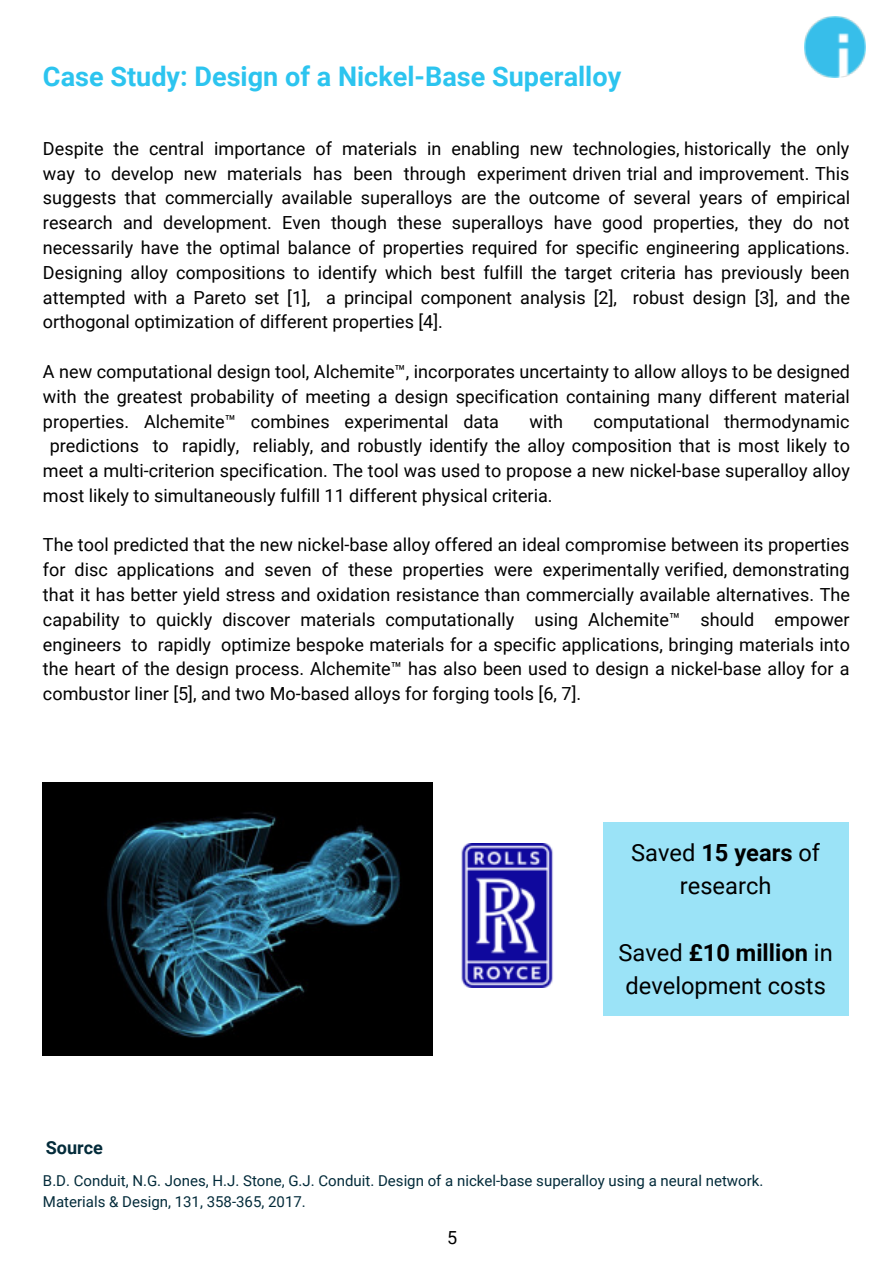
<style>
.page{position:relative;width:894px;height:1264px;background:#fff}
.page>*{position:absolute;margin:0;border:0;box-sizing:border-box;transform-origin:0 0}
.t1{font:700 27px "Roboto";color:#2cc4ef}
.t2{font:23.7px/33.2px "Roboto";color:#000;text-align:center}
.t3{font:18px/24.8px "Roboto";color:#000;text-align:justify}
.t4{font:700 18px "Roboto";color:#032b3a}
.t5{font:15px/20.2px "Roboto";color:#032b3a}
.s1{font-weight:700}
</style>
<div class="page">
<img style="left:804px;top:16px;width:61px;height:61px">
<img style="left:461px;top:843px;width:92px;height:144px">
<img style="left:43px;top:782px;width:390px;height:273px">
<div style="left:602px;top:822px;width:246px;height:193px;background:#9be3f7"></div>
<h1 class="t1" style="left:43px;top:57px;width:579px">Case Study: Design of a Nickel-Base Superalloy</h1>
<p class="t3" style="left:43px;top:135px;width:808px">Despite the central importance of materials in enabling new technologies, historically the only way to develop new materials has been through experiment driven trial and improvement. This suggests that commercially available superalloys are the outcome of several years of empirical research and development. Even though these superalloys have good properties, they do not necessarily have the optimal balance of properties required for specific engineering applications.<br>Designing alloy compositions to identify which best fulfill the target criteria has previously been attempted with a Pareto set [1], a principal component analysis [2], robust design [3], and the orthogonal optimization of different properties [4].</p>
<p class="t3" style="left:43px;top:358px;width:808px">A new computational design tool, Alchemite™, incorporates uncertainty to allow alloys to be designed with the greatest probability of meeting a design specification containing many different material properties. Alchemite™ combines experimental data</p>
<p class="t3" style="left:529px;top:408px;width:35px">with</p>
<p class="t3" style="left:593px;top:408px;width:257px">computational thermodynamic</p>
<p class="t3" style="left:50px;top:433px;width:801px">predictions to rapidly, reliably, and robustly identify the alloy composition that is most likely to</p>
<p class="t3" style="left:43px;top:457px;width:808px">meet a multi-criterion specification. The tool was used to propose a new nickel-base superalloy alloy</p>
<p class="t3" style="left:43px;top:482px;width:511px">most likely to simultaneously fulfill 11 different physical criteria.</p>
<p class="t3" style="left:43px;top:532px;width:808px">The tool predicted that the new nickel-base alloy offered an ideal compromise between its properties for disc applications and seven of these properties were experimentally verified, demonstrating that it has better yield stress and oxidation resistance than commercially available alternatives. The capability to quickly discover materials computationally using Alchemite™ should empower engineers to rapidly optimize bespoke materials for a specific applications, bringing materials into the heart of the design process. Alchemite™ has also been used to design a nickel-base alloy for a combustor liner [5], and two Mo-based alloys for forging tools [6, 7].</p>
<h2 class="t2" style="left:631px;top:835px;width:190px">Saved <span class="s1">15 years</span> of research</h2>
<h2 class="t2" style="left:618px;top:934px;width:215px;text-align:left">Saved <span class="s1">£10 million</span> in development costs</h2>
<p class="t4" style="left:46px;top:1135px;width:59px">Source</p>
<p class="t5" style="left:43px;top:1170px;width:721px">B.D. Conduit, N.G. Jones, H.J. Stone, G.J. Conduit. Design of a nickel-base superalloy using a neural network.<br>Materials &amp; Design, 131, 358-365, 2017.</p>
<p class="t3" style="left:447px;top:1224px;width:12px">5</p>
</div>
